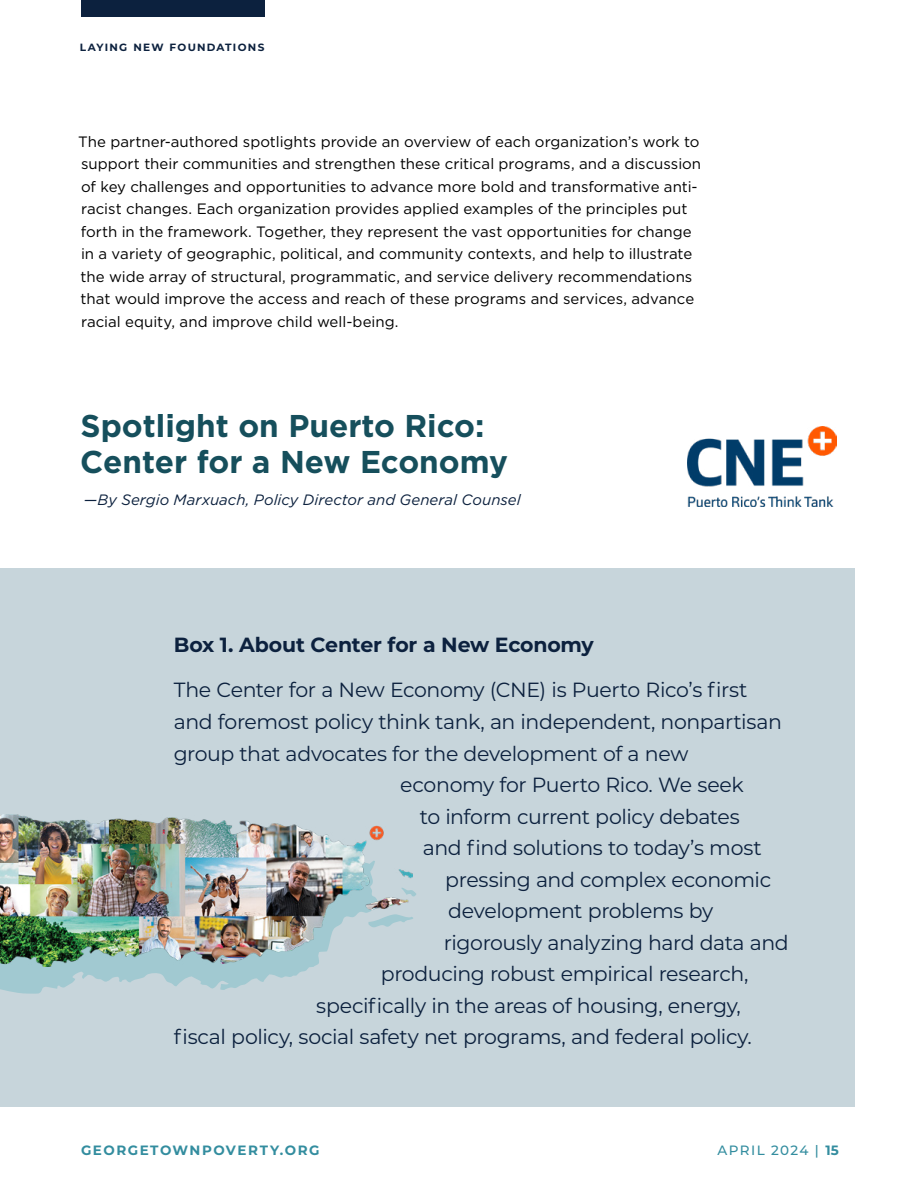
<style>
.page{position:relative;width:918px;height:1188px;background:#fff}
.page>*{position:absolute;margin:0;border:0;box-sizing:border-box;transform-origin:0 0}
.BOX-HL{font:700 31.5px/36px "Gotham";color:#164f5c}
.BOX-BC{font:20.55px "Montserrat";letter-spacing:-.02em;color:#0c213e}
.BOX-BC-2{font:700 20.55px "Montserrat";letter-spacing:-.01em;color:#0c213e}
.P-BC{font:15px/22.5px "Gotham";color:#000}
.ByLine{font:italic 15px "Gotham";color:#0c213e}
.t1{font:700 13.5px "Montserrat";letter-spacing:.115em;color:#338d9f}
.t2{font:500 13.5px "Montserrat";letter-spacing:.105em;color:#338d9f}
.t3{font:700 10.5px "Montserrat";letter-spacing:.12em;color:#0c213e}
.s1{font-weight:700}
</style>
<div class="page">
<div style="left:81px;top:0;width:183px;height:16px;background:#0c213e"></div>
<div style="left:0;top:568px;width:855px;height:539px;background:#c7d5db"></div>
<svg style="left:0;top:966px;width:314px;height:28px;fill:#a1c9d1"></svg>
<svg style="left:413px;top:891px;width:3px;height:5px"></svg>
<img style="left:0;top:814px;width:413px;height:152px">
<img style="left:687px;top:427px;width:150px;height:79px">
<p class="t3" style="left:80px;top:40px;width:186px">LAYING NEW FOUNDATIONS</p>
<p class="P-BC" style="left:78px;top:130px;width:625px">The partner-authored spotlights provide an overview of each organization’s work to support their communities and strengthen these critical programs, and a discussion of key challenges and opportunities to advance more bold and transformative anti&shy;racist changes. Each organization provides applied examples of the principles put forth in the framework. Together, they represent the vast opportunities for change in a variety of geographic, political, and community contexts, and help to illustrate the wide array of structural, programmatic, and service delivery recommendations that would improve the access and reach of these programs and services, advance racial equity, and improve child well-being.</p>
<h2 class="BOX-HL" style="left:80px;top:408px;width:429px">Spotlight on Puerto Rico:<br>Center for a New Economy</h2>
<p class="ByLine" style="left:84px;top:491px;width:438px">—By Sergio Marxuach, Policy Director and General Counsel</p>
<p class="BOX-BC-2" style="left:174px;top:630px;width:421px">Box 1. About Center for a New Economy</p>
<p class="BOX-BC" style="left:174px;top:676px;width:575px">The Center for a New Economy (CNE) is Puerto Rico’s first</p>
<p class="BOX-BC" style="left:174px;top:708px;width:610px">and foremost policy think tank, an independent, nonpartisan</p>
<p class="BOX-BC" style="left:174px;top:739px;width:516px">group that advocates for the development of a new</p>
<p class="BOX-BC" style="left:400px;top:771px;width:345px">economy for Puerto Rico. We seek</p>
<p class="BOX-BC" style="left:420px;top:802px;width:322px">to inform current policy debates</p>
<p class="BOX-BC" style="left:423px;top:834px;width:341px">and find solutions to today’s most</p>
<p class="BOX-BC" style="left:445px;top:865px;width:327px">pressing and complex economic</p>
<p class="BOX-BC" style="left:448px;top:897px;width:266px">development problems by</p>
<p class="BOX-BC" style="left:444px;top:928px;width:347px">rigorously analyzing hard data and</p>
<p class="BOX-BC" style="left:381px;top:960px;width:369px">producing robust empirical research,</p>
<p class="BOX-BC" style="left:316px;top:991px;width:426px">specifically in the areas of housing, energy,</p>
<p class="BOX-BC" style="left:174px;top:1023px;width:580px">fiscal policy, social safety net programs, and federal policy.</p>
<p class="t1" style="left:81px;top:1141px;width:240px">GEORGETOWNPOVERTY.ORG</p>
<p class="t2" style="left:718px;top:1141px;width:123px">APRIL 2024 | <span class="s1">15</span></p>
</div>
